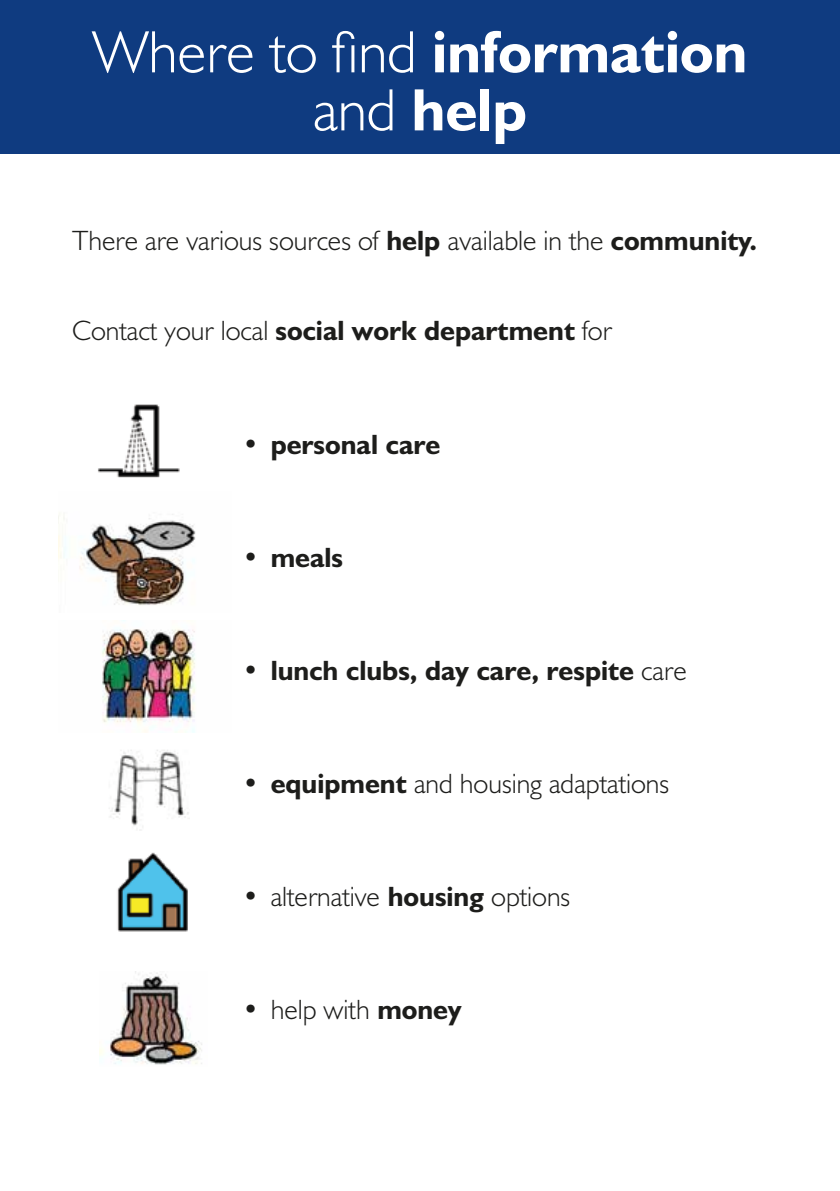
<style>
.page{position:relative;width:840px;height:1191px;background:#fff}
.page>*{position:absolute;margin:0;border:0;box-sizing:border-box;transform-origin:0 0}
.t1{font:700 60px/58px "Humanist 521 BT";color:#fff;text-align:center}
.t2{font:300 28px "Humanist 521 BT";color:#1d1d1b}
.t3{font:700 28px "Humanist 521 BT";color:#1d1d1b}
.s1{font-weight:300}
.s2{font-weight:700}
</style>
<div class="page">
<div style="left:0;top:0;width:839px;height:153px;background:#0f3b80"></div>
<img style="left:98px;top:404px;width:82px;height:74px">
<img style="left:59px;top:514px;width:137px;height:91px">
<img style="left:102px;top:620px;width:93px;height:112px">
<img style="left:109px;top:750px;width:80px;height:81px">
<img style="left:117px;top:852px;width:71px;height:80px">
<img style="left:99px;top:971px;width:103px;height:94px">
<h1 class="t1" style="left:92px;top:22px;width:656px"><span class="s1">Where to find</span> information <span class="s1">and</span> help</h1>
<p class="t2" style="left:72px;top:223px;width:686px">There are various sources of <span class="s2">help</span> available in the <span class="s2">community.</span></p>
<p class="t3" style="left:72px;top:313px;width:541px"><span class="s1">Contact your local</span> social work department <span class="s1">for</span></p>
<p class="t3" style="left:242px;top:426px;width:199px">• personal care</p>
<p class="t3" style="left:242px;top:539px;width:102px">• meals</p>
<p class="t3" style="left:242px;top:652px;width:445px">• lunch clubs, day care, respite <span class="s1">care</span></p>
<p class="t2" style="left:242px;top:766px;width:428px"><span class="s2">• equipment</span> and housing adaptations</p>
<p class="t2" style="left:242px;top:879px;width:329px"><span class="s2">•</span> alternative <span class="s2">housing</span> options</p>
<p class="t2" style="left:242px;top:991px;width:221px"><span class="s2">•</span> help with <span class="s2">money</span></p>
</div>
